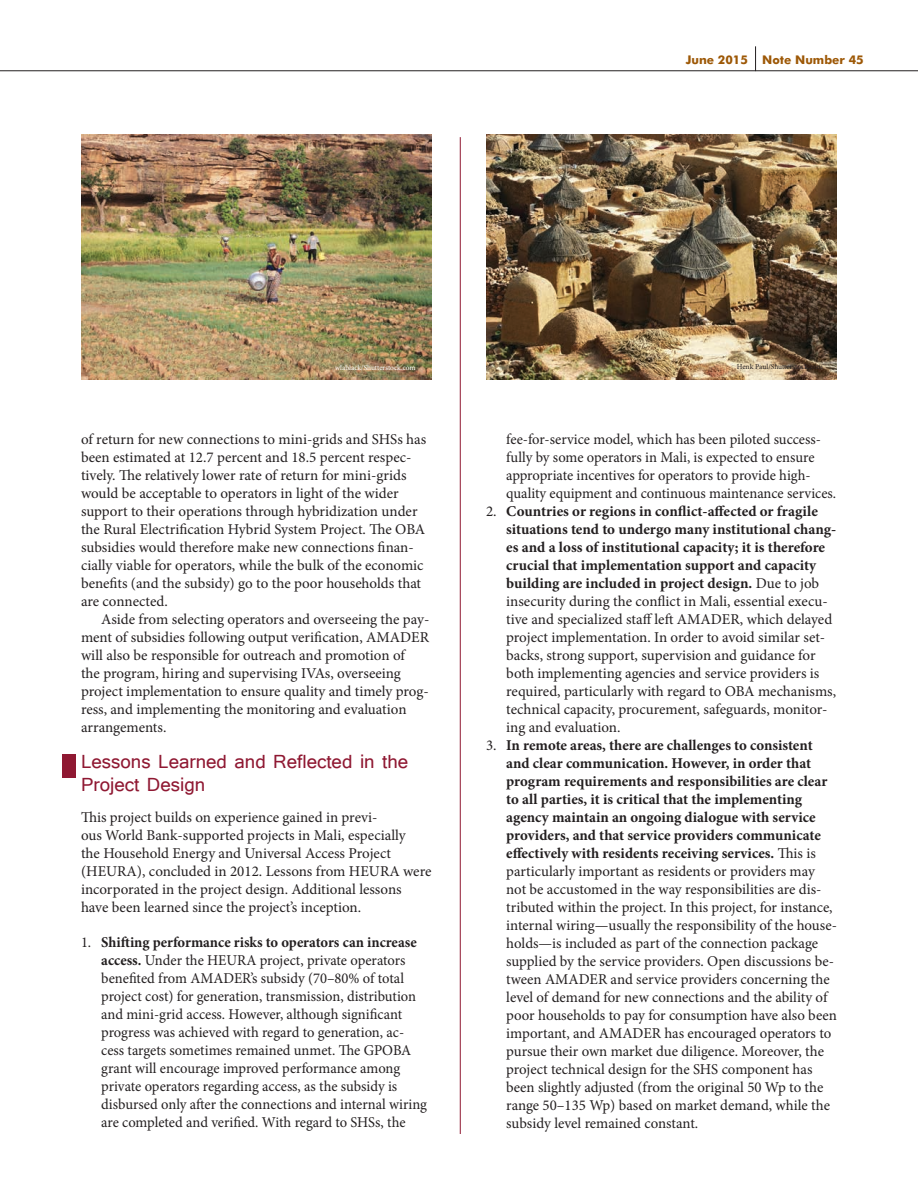
<style>
.page{position:relative;width:918px;height:1188px;background:#fff}
.page>*{position:absolute;margin:0;border:0;box-sizing:border-box;transform-origin:0 0}
.t1{font:24px/22.5px "Tunga";color:#8f1832}
.t2{font:15px/18px "Minion Pro";color:#231f20}
.t3{font:700 12px "Futura BT";color:#9d5806}
.t4{font:7.5px "Minion Pro";letter-spacing:-.005em;color:#fff}
.t5{font:7.5px "Minion Pro";letter-spacing:-.005em;color:#231f20}
.s1{font-weight:700}
</style>
<div class="page">
<hr style="left:0;top:70px;width:918px;height:1px;background:#231f20">
<svg style="left:755px;top:46px;width:1px;height:24px"></svg>
<hr style="left:460px;top:137px;width:1px;height:997px;background:#8f1832">
<div style="left:62px;top:755px;width:14px;height:23px;background:#8f1832"></div>
<img style="left:486px;top:135px;width:351px;height:244px">
<img style="left:81px;top:135px;width:351px;height:244px">
<p class="t3" style="left:686px;top:52px;width:179px">June 2015 Note Number 45</p>
<p class="t4" style="left:335px;top:362px;width:82px">wlablack/Shutterstock.com</p>
<p class="t5" style="left:737px;top:362px;width:88px">Henk Paul/Shutterstock.com</p>
<p class="t2" style="left:81px;top:431px;width:347px">of return for new connections to mini-grids and SHSs has been estimated at 12.7 percent and 18.5 percent respec&shy;tively. The relatively lower rate of return for mini-grids would be acceptable to operators in light of the wider support to their operations through hybridization under the Rural Electrification Hybrid System Project. The OBA subsidies would therefore make new connections finan&shy;cially viable for operators, while the bulk of the economic benefits (and the subsidy) go to the poor households that are connected.</p>
<p class="t2" style="left:81px;top:611px;width:350px;text-indent:20px">Aside from selecting operators and overseeing the pay&shy;ment of subsidies following output verification, AMADER will also be responsible for outreach and promotion of<br>the program, hiring and supervising IVAs, overseeing project implementation to ensure quality and timely prog&shy;ress, and implementing the monitoring and evaluation arrangements.</p>
<h1 class="t1" style="left:81px;top:749px;width:329px">Lessons Learned and Reflected in the<br>Project Design</h1>
<p class="t2" style="left:81px;top:809px;width:352px">This project builds on experience gained in previ-<br>ous World Bank-supported projects in Mali, especially<br>the Household Energy and Universal Access Project (HEURA), concluded in 2012. Lessons from HEURA were incorporated in the project design. Additional lessons have been learned since the project’s inception.</p>
<p class="t2" style="left:101px;top:933px;width:327px;text-indent:-20px">1. <span class="s1">Shifting performance risks to operators can increase access.</span> Under the HEURA project, private operators benefited from AMADER’s subsidy (70–80% of total project cost) for generation, transmission, distribution and mini-grid access. However, although significant progress was achieved with regard to generation, ac&shy;cess targets sometimes remained unmet. The GPOBA grant will encourage improved performance among private operators regarding access, as the subsidy is disbursed only after the connections and internal wiring are completed and verified. With regard to SHSs, the</p>
<p class="t2" style="left:506px;top:431px;width:332px">fee-for-service model, which has been piloted success&shy;fully by some operators in Mali, is expected to ensure appropriate incentives for operators to provide high&shy;quality equipment and continuous maintenance services.</p>
<p class="t2" style="left:506px;top:503px;width:332px;text-indent:-20px">2. <span class="s1">Countries or regions in conflict-affected or fragile situations tend to undergo many institutional chang&shy;es and a loss of institutional capacity; it is therefore crucial that implementation support and capacity building are included in project design.</span> Due to job insecurity during the conflict in Mali, essential execu&shy;tive and specialized staff left AMADER, which delayed project implementation. In order to avoid similar set&shy;backs, strong support, supervision and guidance for both implementing agencies and service providers is required, particularly with regard to OBA mechanisms, technical capacity, procurement, safeguards, monitor&shy;ing and evaluation.</p>
<p class="t2" style="left:506px;top:737px;width:332px;text-indent:-20px">3. <span class="s1">In remote areas, there are challenges to consistent and clear communication. However, in order that program requirements and responsibilities are clear to all parties, it is critical that the implementing agency maintain an ongoing dialogue with service providers, and that service providers communicate effectively with residents receiving services.</span> This is particularly important as residents or providers may not be accustomed in the way responsibilities are dis&shy;tributed within the project. In this project, for instance, internal wiring—usually the responsibility of the house&shy;holds—is included as part of the connection package supplied by the service providers. Open discussions be&shy;tween AMADER and service providers concerning the level of demand for new connections and the ability of poor households to pay for consumption have also been important, and AMADER has encouraged operators to pursue their own market due diligence. Moreover, the project technical design for the SHS component has been slightly adjusted (from the original 50 Wp to the range 50–135 Wp) based on market demand, while the subsidy level remained constant.</p>
</div>
